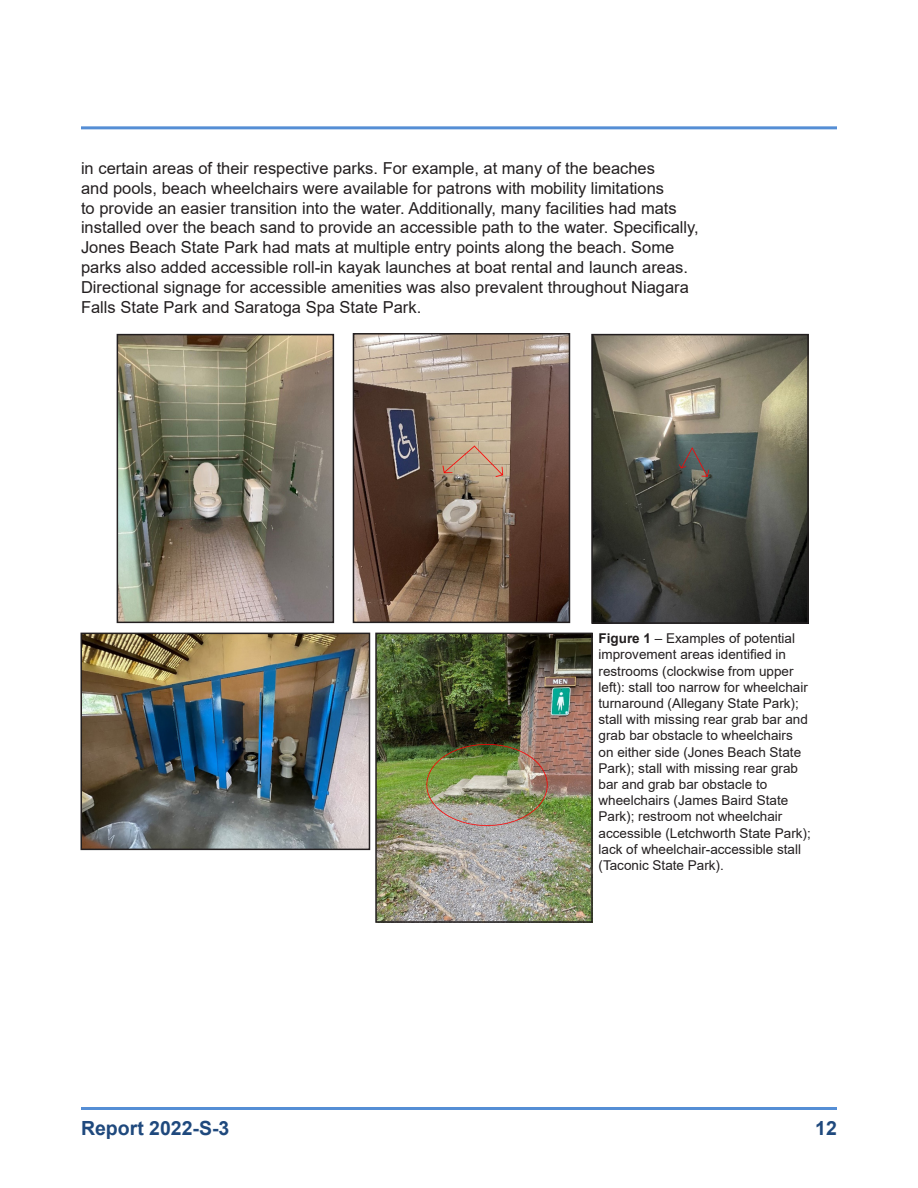
<style>
.page{position:relative;width:918px;height:1188px;background:#fff}
.page>*{position:absolute;margin:0;border:0;box-sizing:border-box;transform-origin:0 0}
.t1{font:700 19.5px "Arial";color:#1f497d}
.t2{font:16.5px/19.8px "Arial";color:#231f20}
.t3{font:13.5px/16.2px "Arial";color:#231f20}
.s1{font-weight:700}
</style>
<div class="page">
<hr style="left:81px;top:126px;width:756px;height:3px;background:#558ed5">
<hr style="left:81px;top:1107px;width:756px;height:3px;background:#558ed5">
<img style="left:120px;top:337px;width:211px;height:283px">
<div style="left:117px;top:334px;width:217px;height:289px;border:2px solid #231f20"></div>
<img style="left:356px;top:336px;width:211px;height:284px">
<div style="left:353px;top:333px;width:217px;height:290px;border:2px solid #231f20"></div>
<img style="left:594px;top:337px;width:212px;height:284px">
<div style="left:591px;top:334px;width:218px;height:290px;border:2px solid #231f20"></div>
<img style="left:378px;top:636px;width:212px;height:284px">
<div style="left:375px;top:633px;width:218px;height:290px;border:2px solid #231f20"></div>
<img style="left:84px;top:636px;width:283px;height:211px">
<div style="left:81px;top:633px;width:289px;height:217px;border:2px solid #231f20"></div>
<p class="t2" style="left:81px;top:158px;width:619px">in certain areas of their respective parks. For example, at many of the beaches<br>and pools, beach wheelchairs were available for patrons with mobility limitations<br>to provide an easier transition into the water. Additionally, many facilities had mats installed over the beach sand to provide an accessible path to the water. Specifically, Jones Beach State Park had mats at multiple entry points along the beach. Some parks also added accessible roll-in kayak launches at boat rental and launch areas.<br>Directional signage for accessible amenities was also prevalent throughout Niagara Falls State Park and Saratoga Spa State Park.</p>
<p class="t3" style="left:599px;top:630px;width:214px"><span class="s1">Figure 1</span> – Examples of potential improvement areas identified in restrooms (clockwise from upper left): stall too narrow for wheelchair turnaround (Allegany State Park); stall with missing rear grab bar and grab bar obstacle to wheelchairs on either side (Jones Beach State Park); stall with missing rear grab bar and grab bar obstacle to wheelchairs (James Baird State Park); restroom not wheelchair accessible (Letchworth State Park); lack of wheelchair-accessible stall (Taconic State Park).</p>
<p class="t1" style="left:81px;top:1114px;width:150px">Report 2022-S-3</p>
<p class="t1" style="left:815px;top:1114px;width:23px">12</p>
</div>
